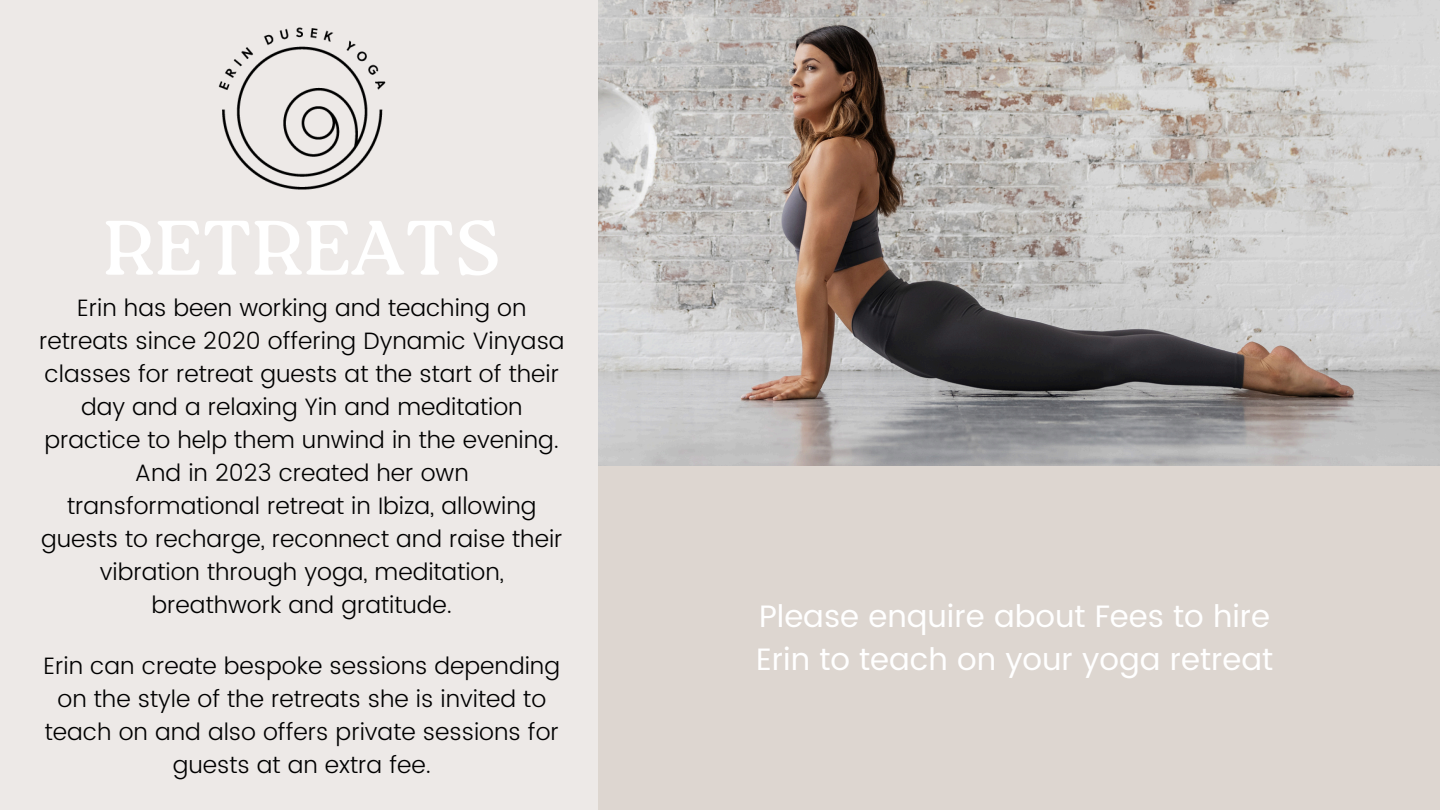
<style>
.page{position:relative;width:1440px;height:810px;background:#ede9e7}
.page>*{position:absolute;margin:0;border:0;box-sizing:border-box;transform-origin:0 0}
.t1{font:77px "Roca Two";color:#fff}
.t2{font:30.9px/42.8px "Poppins";color:#fff}
.t3{font:300 23.7px/33px "Poppins";color:#000;text-align:center}
</style>
<div class="page">
<img style="left:599px;top:0;width:841px;height:467px">
<img style="left:218px;top:27px;width:168px;height:163px">
<div style="left:599px;top:467px;width:841px;height:343px;background:#ddd6d0"></div>
<h1 class="t1" style="left:103px;top:203px;width:399px">RETREATS</h1>
<p class="t3" style="left:39px;top:291px;width:527px">Erin has been working and teaching on retreats since 2020 offering Dynamic Vinyasa classes for retreat guests at the start of their day and a relaxing Yin and meditation practice to help them unwind in the evening.<br>And in 2023 created her own transformational retreat in Ibiza, allowing guests to recharge, reconnect and raise their vibration through yoga, meditation, breathwork and gratitude.</p>
<p class="t3" style="left:44px;top:649px;width:518px">Erin can create bespoke sessions depending on the style of the retreats she is invited to teach on and also offers private sessions for guests at an extra fee.</p>
<p class="t2" style="left:756px;top:595px;width:518px">Please enquire about Fees to hire<br>Erin to teach on your yoga retreat</p>
</div>
